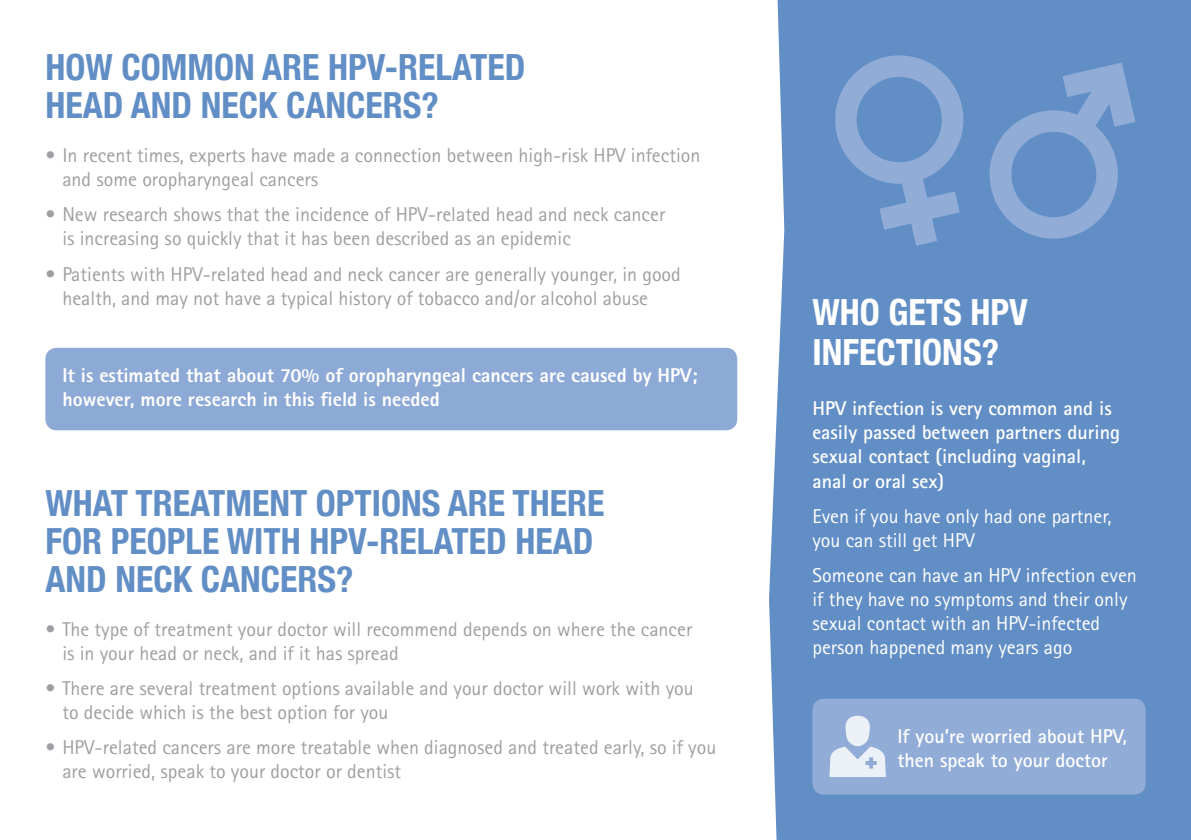
<style>
.page{position:relative;width:1191px;height:840px;background:#fff}
.page>*{position:absolute;margin:0;border:0;box-sizing:border-box;transform-origin:0 0}
.t1{font:700 condensed 36px/38px "Helvetica Neue";color:#628ec6}
.t2{font:700 condensed 36px/40px "Helvetica Neue";color:#fff}
.t3{font:20px/24px "Rotis Sans Serif";color:#9d9fa2}
.t4{font:20px/24px "Rotis Sans Serif";color:#fff}
.t5{font:700 20px/24px "Rotis Sans Serif";color:#fff}
.t6{font:800 20px/24px "Rotis Sans Serif";color:#fff}
</style>
<div class="page">
<div style="left:769px;top:0;width:422px;height:839px;background:#628ec6"></div>
<svg style="left:987px;top:62px;width:148px;height:185px;background:#7298cc"></svg>
<svg style="left:828px;top:49px;width:141px;height:197px;background:#7298cb"></svg>
<div style="left:45px;top:347px;width:692px;height:83px;background:#8da9d5;border-radius:11px"></div>
<div style="left:812px;top:698px;width:333px;height:96px;background:#90acd7;border-radius:11px"></div>
<svg style="left:829px;top:715px;width:57px;height:61px"></svg>
<h1 class="t1" style="left:45px;top:46px;width:481px">HOW COMMON ARE HPV-RELATED<br>HEAD AND NECK CANCERS?</h1>
<p class="t3" style="left:62px;top:143px;width:639px;text-indent:-17px">• In recent times, experts have made a connection between high-risk HPV infection and some oropharyngeal cancers</p>
<p class="t3" style="left:62px;top:202px;width:604px;text-indent:-17px">• New research shows that the incidence of HPV-related head and neck cancer is increasing so quickly that it has been described as an epidemic</p>
<p class="t3" style="left:62px;top:262px;width:620px;text-indent:-17px">• Patients with HPV-related head and neck cancer are generally younger, in good health, and may not have a typical history of tobacco and/or alcohol abuse</p>
<p class="t6" style="left:62px;top:363px;width:636px">It is estimated that about 70% of oropharyngeal cancers are caused by HPV; however, more research in this field is needed</p>
<h1 class="t1" style="left:45px;top:481px;width:561px">WHAT TREATMENT OPTIONS ARE THERE<br>FOR PEOPLE WITH HPV-RELATED HEAD<br>AND NECK CANCERS?</h1>
<p class="t3" style="left:62px;top:616px;width:631px;text-indent:-17px">• The type of treatment your doctor will recommend depends on where the cancer is in your head or neck, and if it has spread</p>
<p class="t3" style="left:62px;top:675px;width:633px;text-indent:-17px">• There are several treatment options available and your doctor will work with you to decide which is the best option for you</p>
<p class="t3" style="left:62px;top:735px;width:655px;text-indent:-17px">• HPV-related cancers are more treatable when diagnosed and treated early, so if you are worried, speak to your doctor or dentist</p>
<h1 class="t2" style="left:812px;top:290px;width:217px">WHO GETS HPV<br>INFECTIONS?</h1>
<p class="t5" style="left:812px;top:396px;width:309px">HPV infection is very common and is easily passed between partners during sexual contact (including vaginal, anal or oral sex)</p>
<p class="t4" style="left:812px;top:503px;width:301px">Even if you have only had one partner, you can still get HPV</p>
<p class="t4" style="left:812px;top:563px;width:326px">Someone can have an HPV infection even if they have no symptoms and their only sexual contact with an HPV-infected person happened many years ago</p>
<p class="t5" style="left:897px;top:723px;width:231px">If you’re worried about HPV, then speak to your doctor</p>
</div>
